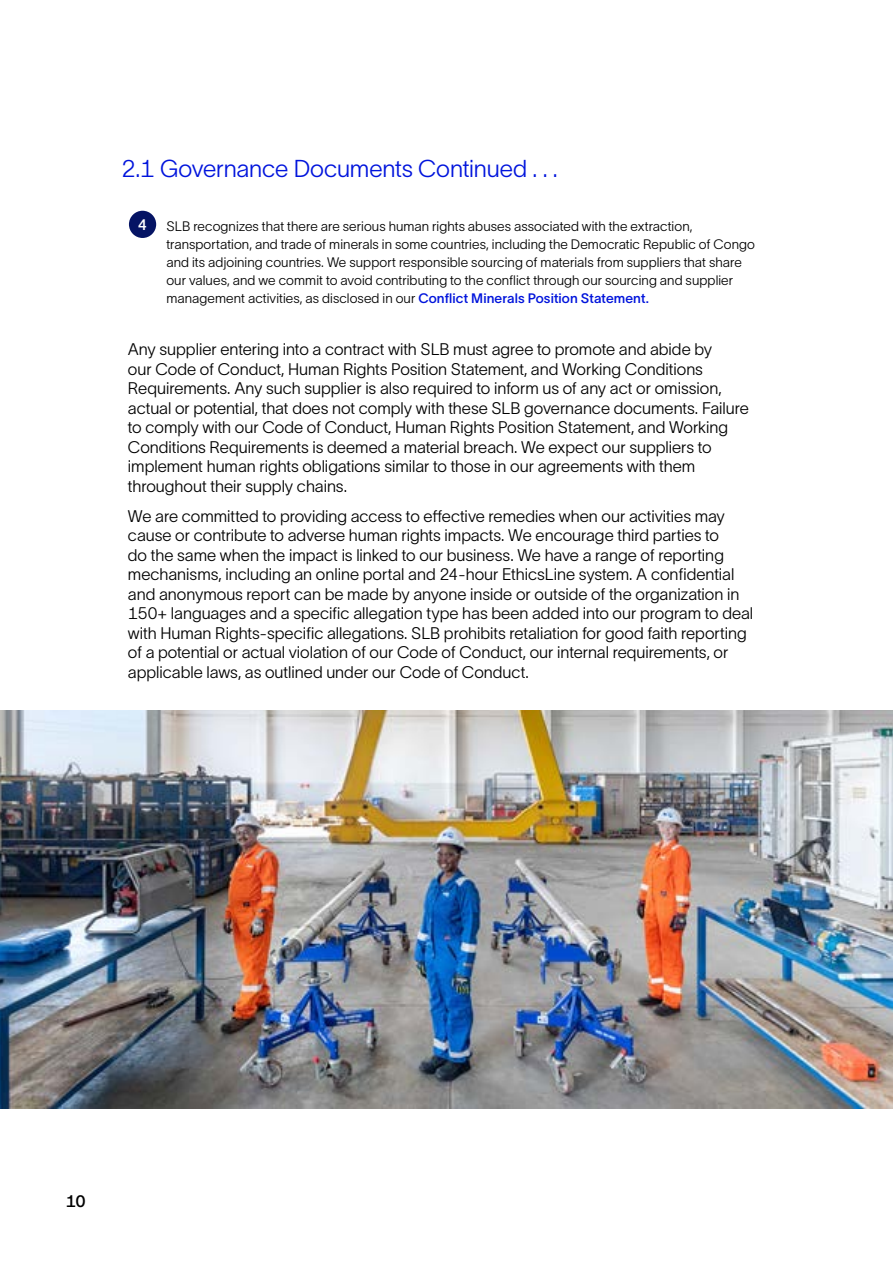
<style>
.page{position:relative;width:893px;height:1263px;background:#fff}
.page>*{position:absolute;margin:0;border:0;box-sizing:border-box;transform-origin:0 0}
.t1{font:24px "SLB Sans";letter-spacing:-.005em;color:#0014dc}
.t2{font:16.5px/19.5px "SLB Sans";color:#000}
.t3{font:700 16.5px "SLB Sans";color:#000}
.t4{font:700 15px "SLB Sans";color:#fff}
.t5{font:13.5px/18px "SLB Sans";letter-spacing:.005em;color:#000}
.s1{font-weight:700;color:#0014dc}
</style>
<div class="page">
<img style="left:0;top:711px;width:893px;height:397px">
<div style="left:129px;top:211px;width:27px;height:27px;background:#051464;border-radius:50%"></div>
<h1 class="t1" style="left:121px;top:152px;width:438px">2.1 Governance Documents Continued . . .</h1>
<p class="t4" style="left:138px;top:214px;width:11px">4</p>
<p class="t5" style="left:166px;top:216px;width:590px">SLB recognizes that there are serious human rights abuses associated with the extraction, transportation, and trade of minerals in some countries, including the Democratic Republic of Congo and its adjoining countries. We support responsible sourcing of materials from suppliers that share our values, and we commit to avoid contributing to the conflict through our sourcing and supplier management activities, as disclosed in our <span class="s1">Conflict Minerals Position Statement.</span></p>
<p class="t2" style="left:128px;top:338px;width:623px">Any supplier entering into a contract with SLB must agree to promote and abide by<br>our Code of Conduct, Human Rights Position Statement, and Working Conditions Requirements. Any such supplier is also required to inform us of any act or omission, actual or potential, that does not comply with these SLB governance documents. Failure to comply with our Code of Conduct, Human Rights Position Statement, and Working Conditions Requirements is deemed a material breach. We expect our suppliers to implement human rights obligations similar to those in our agreements with them throughout their supply chains.</p>
<p class="t2" style="left:128px;top:505px;width:627px">We are committed to providing access to effective remedies when our activities may cause or contribute to adverse human rights impacts. We encourage third parties to<br>do the same when the impact is linked to our business. We have a range of reporting mechanisms, including an online portal and 24-hour EthicsLine system. A confidential and anonymous report can be made by anyone inside or outside of the organization in 150+ languages and a specific allegation type has been added into our program to deal with Human Rights-specific allegations. SLB prohibits retaliation for good faith reporting of a potential or actual violation of our Code of Conduct, our internal requirements, or applicable laws, as outlined under our Code of Conduct.</p>
<p class="t3" style="left:66px;top:1190px;width:21px">10</p>
</div>
